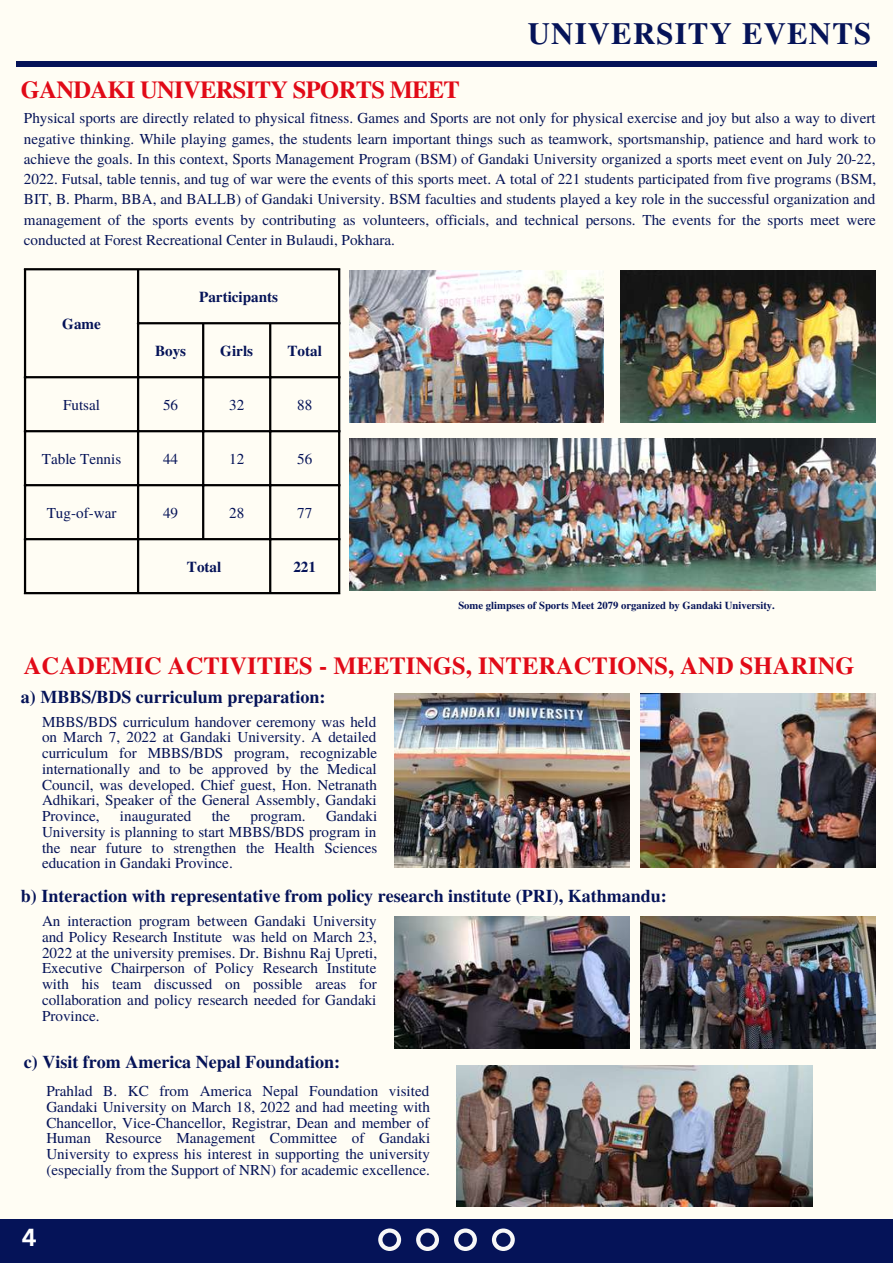
<style>
.page{position:relative;width:893px;height:1264px;background:#fff}
.page>*{position:absolute;margin:0;border:0;box-sizing:border-box;transform-origin:0 0}
.t1{font:700 30.75px "Te X Gyre Termes";letter-spacing:.04em;color:#051358}
.t2{font:700 24.45px "Te X Gyre Termes";letter-spacing:.005em;color:#e10a17}
.t3{font:700 24.45px "Te X Gyre Termes";letter-spacing:-.025em;color:#e10a17}
.t4{font:700 24px "Canva Sans";color:#fff}
.t5{font:700 18px "Te X Gyre Termes";color:#051358}
.t6{font:15.15px/15.8px "Te X Gyre Termes";color:#051358;text-align:justify}
.t7{font:700 15.15px "Te X Gyre Termes";color:#051358}
.t8{font:700 10.65px "Te X Gyre Termes";color:#051358}
</style>
<div class="page">
<div style="left:0;top:0;width:892px;height:1262px;background:#fffdf4"></div>
<div style="left:0;top:1219px;width:892px;height:43px;background:#051358"></div>
<svg style="left:378px;top:1228px;width:136px;height:22px"></svg>
<div style="left:16px;top:61px;width:860px;height:6px;background:#051358"></div>
<svg style="left:26px;top:270px;width:312px;height:322px"></svg>
<hr style="left:24px;top:270px;width:2px;height:322px;background:#000">
<hr style="left:137px;top:270px;width:2px;height:322px;background:#000">
<hr style="left:202px;top:324px;width:2px;height:214px;background:#000">
<hr style="left:269px;top:324px;width:2px;height:268px;background:#000">
<hr style="left:338px;top:270px;width:2px;height:322px;background:#000">
<hr style="left:24px;top:268px;width:316px;height:2px;background:#000">
<hr style="left:137px;top:322px;width:203px;height:2px;background:#000">
<hr style="left:24px;top:376px;width:316px;height:2px;background:#000">
<hr style="left:24px;top:430px;width:316px;height:2px;background:#000">
<hr style="left:24px;top:484px;width:316px;height:2px;background:#000">
<hr style="left:24px;top:538px;width:316px;height:2px;background:#000">
<hr style="left:24px;top:592px;width:316px;height:2px;background:#000">
<img style="left:349px;top:270px;width:254px;height:152px">
<img style="left:620px;top:270px;width:255px;height:152px">
<img style="left:349px;top:439px;width:526px;height:151px">
<img style="left:394px;top:694px;width:235px;height:173px">
<img style="left:640px;top:694px;width:235px;height:173px">
<img style="left:394px;top:916px;width:235px;height:132px">
<img style="left:640px;top:916px;width:235px;height:132px">
<img style="left:456px;top:1065px;width:356px;height:141px">
<h1 class="t1" style="left:528px;top:10px;width:345px">UNIVERSITY EVENTS</h1>
<h2 class="t3" style="left:21px;top:71px;width:440px">GANDAKI UNIVERSITY SPORTS MEET</h2>
<p class="t6" style="left:24px;top:107px;width:853px;line-height:20.2px">Physical sports are directly related to physical fitness. Games and Sports are not only for physical exercise and joy but also a way to divert negative thinking. While playing games, the students learn important things such as teamwork, sportsmanship, patience and hard work to achieve the goals. In this context, Sports Management Program (BSM) of Gandaki University organized a sports meet event on July 20-22, 2022. Futsal, table tennis, and tug of war were the events of this sports meet. A total of 221 students participated from five programs (BSM, BIT, B. Pharm, BBA, and BALLB) of Gandaki University. BSM faculties and students played a key role in the successful organization and management of the sports events by contributing as volunteers, officials, and technical persons. The events for the sports meet were conducted at Forest Recreational Center in Bulaudi, Pokhara.</p>
<p class="t7" style="left:62px;top:312px;width:40px">Game</p>
<p class="t7" style="left:199px;top:285px;width:80px">Participants</p>
<p class="t7" style="left:155px;top:339px;width:33px">Boys</p>
<p class="t7" style="left:220px;top:339px;width:34px">Girls</p>
<p class="t7" style="left:287px;top:339px;width:36px">Total</p>
<p class="t6" style="left:63px;top:396px;width:38px">Futsal</p>
<p class="t6" style="left:163px;top:396px;width:17px">56</p>
<p class="t6" style="left:229px;top:396px;width:17px">32</p>
<p class="t6" style="left:297px;top:396px;width:17px">88</p>
<p class="t6" style="left:42px;top:450px;width:81px">Table Tennis</p>
<p class="t6" style="left:163px;top:450px;width:17px">44</p>
<p class="t6" style="left:229px;top:450px;width:17px">12</p>
<p class="t6" style="left:297px;top:450px;width:17px">56</p>
<p class="t6" style="left:47px;top:504px;width:71px">Tug-of-war</p>
<p class="t6" style="left:163px;top:504px;width:17px">49</p>
<p class="t6" style="left:229px;top:504px;width:17px">28</p>
<p class="t6" style="left:297px;top:504px;width:17px">77</p>
<p class="t7" style="left:187px;top:555px;width:36px">Total</p>
<p class="t7" style="left:293px;top:555px;width:24px">221</p>
<p class="t8" style="left:458px;top:597px;width:318px">Some glimpses of Sports Meet 2079 organized by Gandaki University.</p>
<h2 class="t2" style="left:24px;top:646px;width:832px">ACADEMIC ACTIVITIES - MEETINGS, INTERACTIONS, AND SHARING</h2>
<p class="t5" style="left:21px;top:682px;width:306px">a) MBBS/BDS curriculum preparation:</p>
<p class="t6" style="left:42px;top:712px;width:337px">MBBS/BDS curriculum handover ceremony was held on March 7, 2022 at Gandaki University. A detailed curriculum for MBBS/BDS program, recognizable internationally and to be approved by the Medical Council, was developed. Chief guest, Hon. Netranath Adhikari, Speaker of the General Assembly, Gandaki Province,</p>
<p class="t6" style="left:42px;top:807px;width:337px;text-indent:284px">Gandaki University is planning to start MBBS/BDS program in the near future to strengthen the Health Sciences education in Gandaki Province.</p>
<p class="t5" style="left:21px;top:882px;width:647px">b) Interaction with representative from policy research institute (PRI), Kathmandu:</p>
<p class="t6" style="left:42px;top:912px;width:337px">An interaction program between Gandaki University and Policy Research Institute was held on March 23, 2022 at the university premises. Dr. Bishnu Raj Upreti, Executive Chairperson of Policy Research Institute with his team discussed on possible areas for collaboration and policy research needed for Gandaki Province.</p>
<p class="t6" style="left:120px;top:807px;width:73px">inaugurated</p>
<p class="t6" style="left:212px;top:807px;width:20px">the</p>
<p class="t6" style="left:250px;top:807px;width:57px">program.</p>
<p class="t5" style="left:24px;top:1047px;width:318px">c) Visit from America Nepal Foundation:</p>
<p class="t6" style="left:46px;top:1082px;width:385px">Prahlad B. KC from America Nepal Foundation visited Gandaki University on March 18, 2022 and had meeting with Chancellor, Vice-Chancellor, Registrar, Dean and member of Human Resource Management Committee of Gandaki University to express his interest in supporting the university (especially from the Support of NRN) for academic excellence.</p>
<h3 class="t4" style="left:22px;top:1220px;width:16px">4</h3>
</div>
